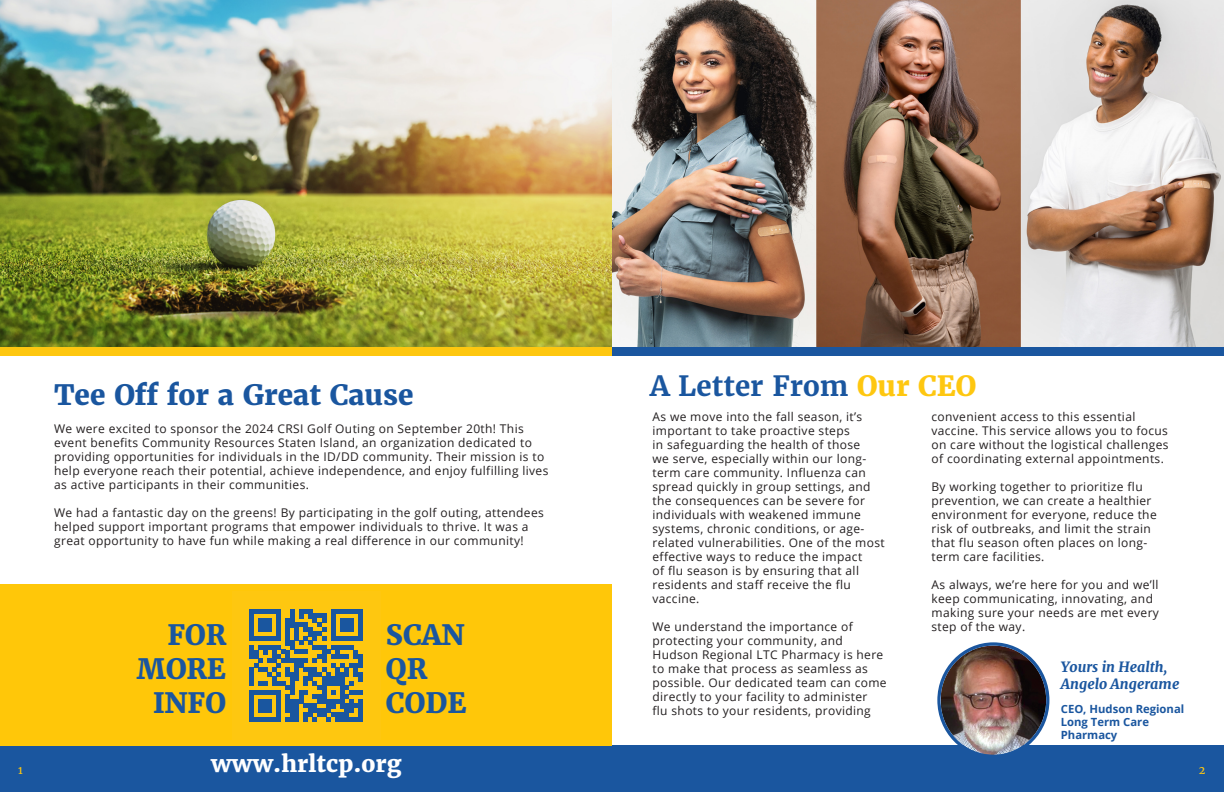
<style>
.page{position:relative;width:1224px;height:792px;background:#fff}
.page>*{position:absolute;margin:0;border:0;box-sizing:border-box;transform-origin:0 0}
.t1{font:800 28px/33.6px "Merriweather";color:#1a569f;text-align:right}
.t2{font:700 27.8px "Merriweather";color:#1a569f}
.t3{font:800 23px "Merriweather";color:#fff}
.t4{font:italic 800 14.1px/16.9px "Merriweather";color:#1a569f}
.t5{font:12px/14px "Open Sans";letter-spacing:.03em;color:#231f20}
.t6{font:700 11.3px "Open Sans";color:#1a569f}
.t7{font:11px "Merriweather";color:#fec710}
.s1{font-weight:800;color:#fec710}
</style>
<div class="page">
<img style="left:0;top:0;width:612px;height:347px">
<div style="left:0;top:746px;width:1224px;height:46px;background:#1a569f"></div>
<img style="left:612px;top:0;width:612px;height:347px">
<div style="left:0;top:347px;width:613px;height:9px;background:#fec710"></div>
<div style="left:613px;top:347px;width:611px;height:9px;background:#1a569f"></div>
<img style="left:941px;top:646px;width:105px;height:108px">
<div style="left:937px;top:642px;width:112px;height:116px;border:3px solid #1a569f;border-radius:50%"></div>
<div style="left:0;top:585px;width:612px;height:161px;background:#ffc709"></div>
<div style="left:232px;top:591px;width:148px;height:149px;background:#fec710"></div>
<svg style="left:250px;top:609px;width:112px;height:113px"></svg>
<p class="t1" style="left:54px;top:378px;width:361px">Tee Off for a Great Cause</p>
<p class="t5" style="left:54px;top:421px;width:496px">We were excited to sponsor the 2024 CRSI Golf Outing on September 20th! This event benefits Community Resources Staten Island, an organization dedicated to providing opportunities for individuals in the ID/DD community. Their mission is to help everyone reach their potential, achieve independence, and enjoy fulfilling lives as active participants in their communities.</p>
<p class="t5" style="left:54px;top:505px;width:491px">We had a fantastic day on the greens! By participating in the golf outing, attendees helped support important programs that empower individuals to thrive. It was a great opportunity to have fun while making a real difference in our community!</p>
<p class="t1" style="left:137px;top:618px;width:91px">FOR<br>MORE<br>INFO</p>
<p class="t1" style="left:386px;top:618px;width:82px;text-align:left">SCAN<br>QR<br>CODE</p>
<p class="t2" style="left:650px;top:368px;width:328px">A Letter From <span class="s1">Our CEO</span></p>
<p class="t5" style="left:652px;top:410px;width:234px">As we move into the fall season, it’s important to take proactive steps<br>in safeguarding the health of those<br>we serve, especially within our long&shy;term care community. Influenza can spread quickly in group settings, and the consequences can be severe for individuals with weakened immune systems, chronic conditions, or age&shy;related vulnerabilities. One of the most effective ways to reduce the impact<br>of flu season is by ensuring that all residents and staff receive the flu vaccine.</p>
<p class="t5" style="left:652px;top:620px;width:236px">We understand the importance of protecting your community, and Hudson Regional LTC Pharmacy is here to make that process as seamless as possible. Our dedicated team can come directly to your facility to administer<br>flu shots to your residents, providing</p>
<p class="t5" style="left:932px;top:410px;width:239px">convenient access to this essential vaccine. This service allows you to focus on care without the logistical challenges of coordinating external appointments.</p>
<p class="t5" style="left:932px;top:480px;width:227px">By working together to prioritize flu prevention, we can create a healthier environment for everyone, reduce the risk of outbreaks, and limit the strain that flu season often places on long&shy;term care facilities.</p>
<p class="t5" style="left:932px;top:578px;width:229px">As always, we’re here for you and we’ll keep communicating, innovating, and making sure your needs are met every step of the way.</p>
<p class="t4" style="left:1061px;top:659px;width:120px">Yours in Health,<br>Angelo Angerame</p>
<p class="t6" style="left:1061px;top:701px;width:125px">CEO, Hudson Regional</p>
<p class="t6" style="left:1061px;top:714px;width:90px">Long Term Care</p>
<p class="t6" style="left:1061px;top:727px;width:58px">Pharmacy</p>
<p class="t3" style="left:211px;top:749px;width:192px">www.hrltcp.org</p>
<p class="t7" style="left:18px;top:763px;width:6px">1</p>
<p class="t7" style="left:1199px;top:763px;width:8px">2</p>
</div>
